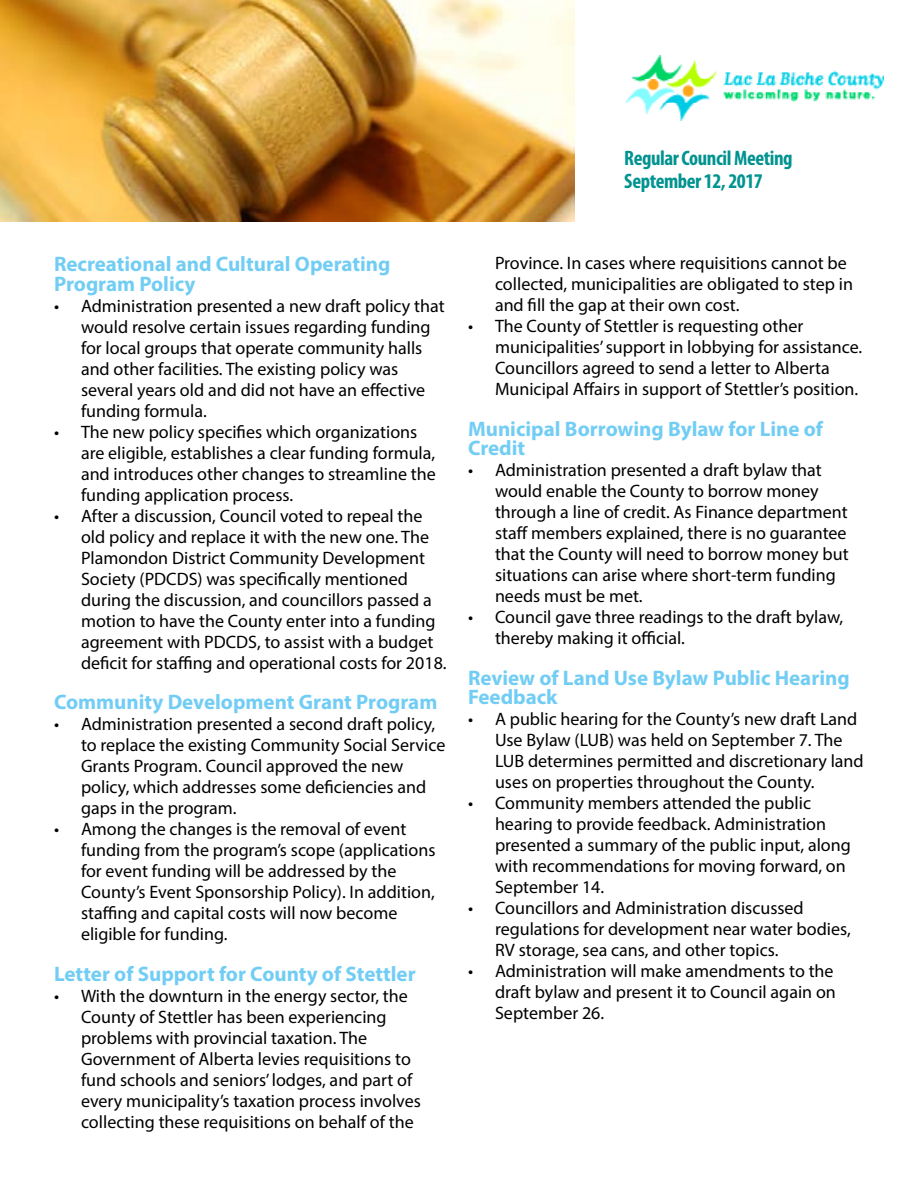
<style>
.page{position:relative;width:918px;height:1188px;background:#fff}
.page>*{position:absolute;margin:0;border:0;box-sizing:border-box;transform-origin:0 0}
.t1{font:700 21px/19.5px "Myriad Pro";color:#72cdf4}
.t2{font:700 condensed 21px/22.5px "Myriad Pro";letter-spacing:-.02em;color:#009390}
.t3{font:18px/21px "Myriad Pro";color:#000}
</style>
<div class="page">
<img style="left:0;top:0;width:574px;height:221px">
<img style="left:625px;top:55px;width:258px;height:65px">
<p class="t2" style="left:624px;top:147px;width:170px">Regular Council Meeting<br>September 12, 2017</p>
<p class="t1" style="left:54px;top:254px;width:338px">Recreational and Cultural Operating<br>Program Policy</p>
<p class="t3" style="left:81px;top:295px;width:365px;text-indent:-27px">• Administration presented a new draft policy that would resolve certain issues regarding funding for local groups that operate community halls and other facilities. The existing policy was several years old and did not have an effective funding formula.</p>
<p class="t3" style="left:81px;top:421px;width:356px;text-indent:-27px">• The new policy specifies which organizations are eligible, establishes a clear funding formula, and introduces other changes to streamline the funding application process.</p>
<p class="t3" style="left:81px;top:505px;width:367px;text-indent:-27px">• After a discussion, Council voted to repeal the old policy and replace it with the new one. The Plamondon District Community Development Society (PDCDS) was specifically mentioned during the discussion, and councillors passed a motion to have the County enter into a funding agreement with PDCDS, to assist with a budget deficit for staffing and operational costs for 2018.</p>
<p class="t1" style="left:54px;top:692px;width:385px">Community Development Grant Program</p>
<p class="t3" style="left:81px;top:714px;width:366px;text-indent:-27px">• Administration presented a second draft policy, to replace the existing Community Social Service Grants Program. Council approved the new policy, which addresses some deficiencies and gaps in the program.</p>
<p class="t3" style="left:81px;top:819px;width:356px;text-indent:-27px">• Among the changes is the removal of event funding from the program’s scope (applications for event funding will be addressed by the County’s Event Sponsorship Policy). In addition, staffing and capital costs will now become eligible for funding.</p>
<p class="t1" style="left:54px;top:963px;width:363px">Letter of Support for County of Stettler</p>
<p class="t3" style="left:81px;top:985px;width:341px;text-indent:-27px">• With the downturn in the energy sector, the County of Stettler has been experiencing problems with provincial taxation. The Government of Alberta levies requisitions to fund schools and seniors’ lodges, and part of every municipality’s taxation process involves collecting these requisitions on behalf of the</p>
<p class="t3" style="left:495px;top:252px;width:360px">Province. In cases where requisitions cannot be collected, municipalities are obligated to step in and fill the gap at their own cost.</p>
<p class="t3" style="left:495px;top:315px;width:369px;text-indent:-27px">• The County of Stettler is requesting other municipalities’ support in lobbying for assistance.<br>Councillors agreed to send a letter to Alberta Municipal Affairs in support of Stettler’s position.</p>
<p class="t1" style="left:468px;top:418px;width:357px">Municipal Borrowing Bylaw for Line of<br>Credit</p>
<p class="t3" style="left:495px;top:459px;width:355px;text-indent:-27px">• Administration presented a draft bylaw that would enable the County to borrow money through a line of credit. As Finance department staff members explained, there is no guarantee that the County will need to borrow money but situations can arise where short-term funding needs must be met.</p>
<p class="t3" style="left:495px;top:606px;width:350px;text-indent:-27px">• Council gave three readings to the draft bylaw, thereby making it official.</p>
<p class="t1" style="left:468px;top:667px;width:383px">Review of Land Use Bylaw Public Hearing<br>Feedback</p>
<p class="t3" style="left:495px;top:708px;width:370px;text-indent:-27px">• A public hearing for the County’s new draft Land Use Bylaw (LUB) was held on September 7. The LUB determines permitted and discretionary land uses on properties throughout the County.</p>
<p class="t3" style="left:495px;top:792px;width:357px;text-indent:-27px">• Community members attended the public hearing to provide feedback. Administration presented a summary of the public input, along with recommendations for moving forward, on September 14.</p>
<p class="t3" style="left:495px;top:897px;width:357px;text-indent:-27px">• Councillors and Administration discussed regulations for development near water bodies,<br>RV storage, sea cans, and other topics.</p>
<p class="t3" style="left:495px;top:960px;width:342px;text-indent:-27px">• Administration will make amendments to the draft bylaw and present it to Council again on<br>September 26.</p>
</div>
